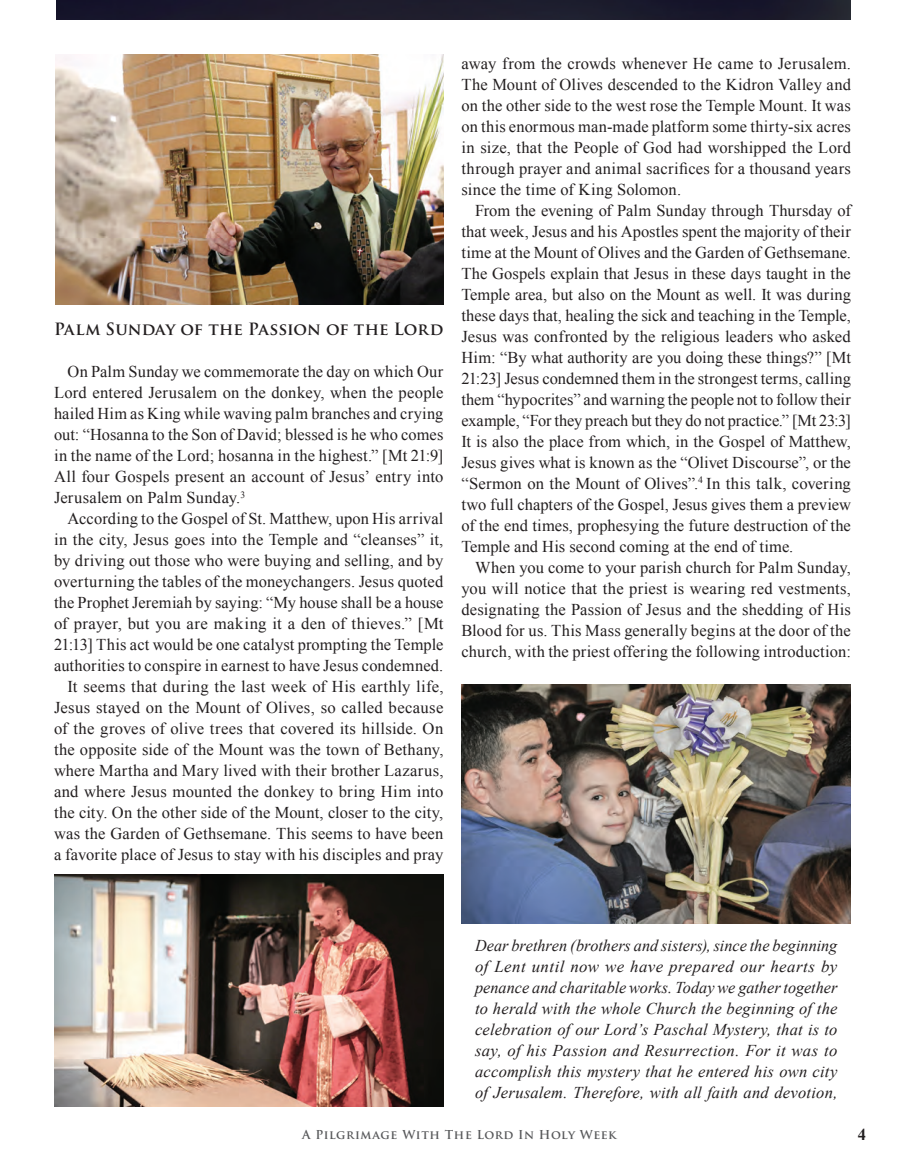
<style>
.page{position:relative;width:905px;height:1161px;background:#fff}
.page>*{position:absolute;margin:0;border:0;box-sizing:border-box;transform-origin:0 0}
.t1{font:16.5px/21px "Times New Roman";letter-spacing:.01em;color:#231f20;text-align:justify}
.t2{font:italic 16.5px/21px "Times New Roman";letter-spacing:.01em;color:#231f20;text-align:justify}
.t3{font:700 16.5px "Trajan Pro";letter-spacing:.005em;color:#231f20}
.t4{font:700 16.5px "Times New Roman";color:#231f20}
.t5{font:700 12px "Trajan Pro";letter-spacing:.05em;color:#57585a}
</style>
<div class="page">
<div style="left:56px;top:0;width:794px;height:20px;background:#1c1b2c"></div>
<img style="left:56px;top:54px;width:387px;height:250px">
<img style="left:54px;top:875px;width:389px;height:232px">
<img style="left:461px;top:684px;width:389px;height:239px">
<p class="t3" style="left:54px;top:319px;width:391px">Palm Sunday of the Passion of the Lord</p>
<p class="t1" style="left:54px;top:361px;width:391px;text-indent:14px">On Palm Sunday we commemorate the day on which Our Lord entered Jerusalem on the donkey, when the people hailed Him as King while waving palm branches and crying out: “Hosanna to the Son of David; blessed is he who comes in the name of the Lord; hosanna in the highest.” [Mt 21:9] All four Gospels present an account of Jesus’ entry into Jerusalem on Palm Sunday.<sup>3</sup></p>
<p class="t1" style="left:54px;top:508px;width:391px;text-indent:14px">According to the Gospel of St. Matthew, upon His arrival in the city, Jesus goes into the Temple and “cleanses” it, by driving out those who were buying and selling, and by overturning the tables of the moneychangers. Jesus quoted the Prophet Jeremiah by saying: “My house shall be a house of prayer, but you are making it a den of thieves.” [Mt 21:13] This act would be one catalyst prompting the Temple authorities to conspire in earnest to have Jesus condemned.</p>
<p class="t1" style="left:54px;top:676px;width:391px;text-indent:14px">It seems that during the last week of His earthly life, Jesus stayed on the Mount of Olives, so called because of the groves of olive trees that covered its hillside. On the opposite side of the Mount was the town of Bethany, where Martha and Mary lived with their brother Lazarus, and where Jesus mounted the donkey to bring Him into the city. On the other side of the Mount, closer to the city, was the Garden of Gethsemane. This seems to have been a favorite place of Jesus to stay with his disciples and pray</p>
<p class="t1" style="left:461px;top:52px;width:391px">away from the crowds whenever He came to Jerusalem.<br>The Mount of Olives descended to the Kidron Valley and on the other side to the west rose the Temple Mount. It was on this enormous man-made platform some thirty-six acres in size, that the People of God had worshipped the Lord through prayer and animal sacrifices for a thousand years since the time of King Solomon.</p>
<p class="t1" style="left:461px;top:199px;width:391px;text-indent:14px">From the evening of Palm Sunday through Thursday of that week, Jesus and his Apostles spent the majority of their time at the Mount of Olives and the Garden of Gethsemane.<br>The Gospels explain that Jesus in these days taught in the Temple area, but also on the Mount as well. It was during these days that, healing the sick and teaching in the Temple, Jesus was confronted by the religious leaders who asked Him: “By what authority are you doing these things?” [Mt 21:23] Jesus condemned them in the strongest terms, calling them “hypocrites” and warning the people not to follow their example, “For they preach but they do not practice.” [Mt 23:3] It is also the place from which, in the Gospel of Matthew, Jesus gives what is known as the “Olivet Discourse”, or the “Sermon on the Mount of Olives”.<sup>4</sup> In this talk, covering two full chapters of the Gospel, Jesus gives them a preview of the end times, prophesying the future destruction of the Temple and His second coming at the end of time.</p>
<p class="t1" style="left:461px;top:556px;width:391px;text-indent:13px">When you come to your parish church for Palm Sunday, you will notice that the priest is wearing red vestments, designating the Passion of Jesus and the shedding of His Blood for us. This Mass generally begins at the door of the church, with the priest offering the following introduction:</p>
<p class="t2" style="left:475px;top:934px;width:364px">Dear brethren (brothers and sisters), since the beginning of Lent until now we have prepared our hearts by penance and charitable works. Today we gather together to herald with the whole Church the beginning of the celebration of our Lord’s Paschal Mystery, that is to say, of his Passion and Resurrection. For it was to accomplish this mystery that he entered his own city of Jerusalem. Therefore, with all faith and devotion,</p>
<p class="t5" style="left:302px;top:1127px;width:316px">A Pilgrimage With The Lord In Holy Week</p>
<p class="t4" style="left:857px;top:1123px;width:10px">4</p>
</div>
